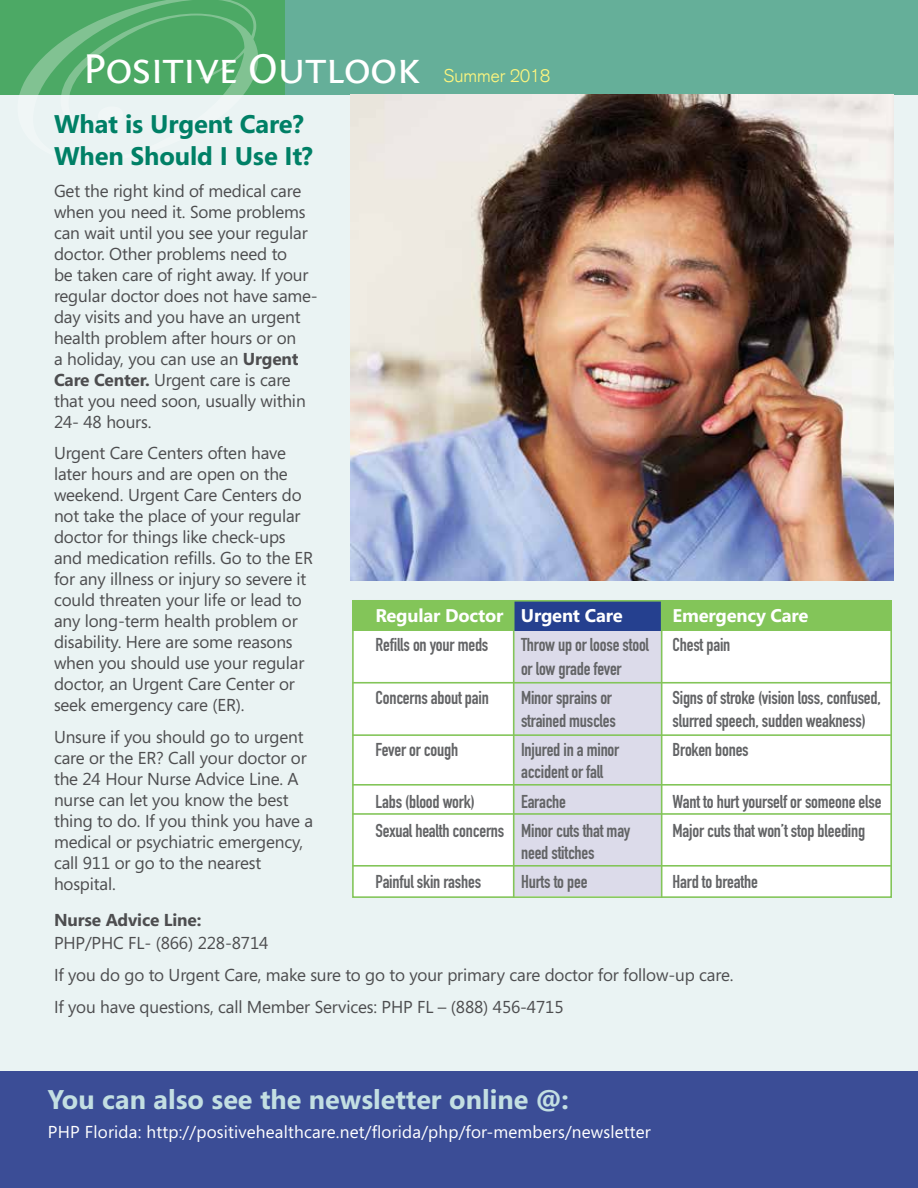
<style>
.page{position:relative;width:918px;height:1188px;background:#fff}
.page>*{position:absolute;margin:0;border:0;box-sizing:border-box;transform-origin:0 0}
.t1{font:43.5px "Fontin Sans Small Caps";letter-spacing:-.02em;color:#fff}
.t2{font:700 27px "Segoe";color:#c3dfe2}
.t3{font:700 25.5px/31.8px "Segoe";letter-spacing:-.005em;color:#008066}
.t4{font:700 18.3px "DIN Condensed";letter-spacing:-.01em;color:#636466}
.t5{font:700 18.3px "Segoe";letter-spacing:-.01em;color:#fff}
.t6{font:300 18px "Akzidenz Grotesk";color:#fff67e}
.t7{font:17.25px/21px "Segoe";letter-spacing:-.01em;color:#4d4d4f}
.t8{font:17.25px "Segoe";letter-spacing:.01em;color:#fff}
.t9{font:700 17.25px "Segoe";letter-spacing:-.01em;color:#4d4d4f}
.s1{font-weight:700}
</style>
<div class="page">
<div style="left:0;top:22px;width:918px;height:1166px;background:#eaf3f3"></div>
<div style="left:0;top:0;width:326px;height:94px;background:#4ca965"></div>
<svg style="left:18px;top:0;width:240px;height:95px"></svg>
<div style="left:285px;top:0;width:633px;height:94px;background:#65af99"></div>
<div style="left:353px;top:601px;width:538px;height:296px;background:#fff"></div>
<div style="left:353px;top:600px;width:539px;height:30px;background:#83c559"></div>
<div style="left:514px;top:614px;width:148px;height:282px;background:#dcdbea"></div>
<hr style="left:352px;top:865px;width:539px;height:2px;background:#83c559">
<hr style="left:352px;top:813px;width:539px;height:2px;background:#83c559">
<hr style="left:352px;top:784px;width:539px;height:2px;background:#83c559">
<hr style="left:352px;top:734px;width:539px;height:2px;background:#83c559">
<hr style="left:352px;top:682px;width:539px;height:2px;background:#83c559">
<div style="left:514px;top:600px;width:148px;height:30px;background:#25408f"></div>
<hr style="left:661px;top:601px;width:1px;height:297px;background:#83c559">
<hr style="left:513px;top:601px;width:2px;height:297px;background:#83c559">
<div style="left:352px;top:600px;width:540px;height:298px;border:2px solid #83c559"></div>
<img style="left:351px;top:94px;width:543px;height:486px">
<div style="left:0;top:1071px;width:918px;height:117px;background:#3b4d96"></div>
<h1 class="t1" style="left:83px;top:45px;width:339px">Positive Outlook</h1>
<p class="t6" style="left:443px;top:65px;width:108px">Summer 2018</p>
<h3 class="t3" style="left:54px;top:107px;width:260px">What is Urgent Care?<br>When Should I Use It?</h3>
<p class="t7" style="left:54px;top:180px;width:265px">Get the right kind of medical care when you need it. Some problems can wait until you see your regular doctor. Other problems need to<br>be taken care of right away. If your regular doctor does not have same&shy;day visits and you have an urgent health problem after hours or on<br>a holiday, you can use an <span class="s1">Urgent<br>Care Center.</span> Urgent care is care that you need soon, usually within<br>24- 48 hours.</p>
<p class="t7" style="left:54px;top:442px;width:261px">Urgent Care Centers often have later hours and are open on the weekend. Urgent Care Centers do not take the place of your regular doctor for things like check-ups and medication refills. Go to the ER for any illness or injury so severe it could threaten your life or lead to any long-term health problem or disability. Here are some reasons when you should use your regular doctor, an Urgent Care Center or seek emergency care (ER).</p>
<p class="t7" style="left:54px;top:726px;width:261px">Unsure if you should go to urgent care or the ER? Call your doctor or the 24 Hour Nurse Advice Line. A nurse can let you know the best thing to do. If you think you have a medical or psychiatric emergency, call 911 or go to the nearest hospital.</p>
<p class="t5" style="left:375px;top:603px;width:249px">Regular Doctor Urgent Care</p>
<p class="t5" style="left:672px;top:603px;width:138px">Emergency Care</p>
<p class="t4" style="left:376px;top:633px;width:114px">Refills on your meds</p>
<p class="t4" style="left:521px;top:633px;width:130px">Throw up or loose stool</p>
<p class="t4" style="left:673px;top:633px;width:59px">Chest pain</p>
<p class="t4" style="left:521px;top:656px;width:102px">or low grade fever</p>
<p class="t4" style="left:376px;top:685px;width:115px">Concerns about pain</p>
<p class="t4" style="left:521px;top:685px;width:93px">Minor sprains or</p>
<p class="t4" style="left:673px;top:685px;width:210px">Signs of stroke (vision loss, confused,</p>
<p class="t4" style="left:521px;top:709px;width:96px">strained muscles</p>
<p class="t4" style="left:673px;top:709px;width:195px">slurred speech, sudden weakness)</p>
<p class="t4" style="left:376px;top:738px;width:84px">Fever or cough</p>
<p class="t4" style="left:521px;top:738px;width:100px">Injured in a minor</p>
<p class="t4" style="left:673px;top:738px;width:78px">Broken bones</p>
<p class="t4" style="left:521px;top:760px;width:84px">accident or fall</p>
<p class="t4" style="left:376px;top:789px;width:101px">Labs (blood work)</p>
<p class="t4" style="left:521px;top:789px;width:46px">Earache</p>
<p class="t4" style="left:673px;top:789px;width:210px">Want to hurt yourself or someone else</p>
<p class="t4" style="left:376px;top:818px;width:256px">Sexual health concerns Minor cuts that may</p>
<p class="t4" style="left:673px;top:818px;width:194px">Major cuts that won’t stop bleeding</p>
<p class="t4" style="left:521px;top:840px;width:75px">need stitches</p>
<p class="t4" style="left:376px;top:869px;width:107px">Painful skin rashes</p>
<p class="t4" style="left:521px;top:869px;width:68px">Hurts to pee</p>
<p class="t4" style="left:673px;top:869px;width:87px">Hard to breathe</p>
<p class="t9" style="left:54px;top:908px;width:149px">Nurse Advice Line:</p>
<p class="t7" style="left:54px;top:927px;width:681px;line-height:31.8px">PHP/PHC FL- (866) 228-8714<br>If you do go to Urgent Care, make sure to go to your primary care doctor for follow-up care.<br>If you have questions, call Member Services: PHP FL – (888) 456-4715</p>
<h2 class="t2" style="left:48px;top:1081px;width:522px">You can also see the newsletter online @:</h2>
<p class="t8" style="left:48px;top:1120px;width:604px">PHP Florida: http://positivehealthcare.net/florida/php/for-members/newsletter</p>
</div>
